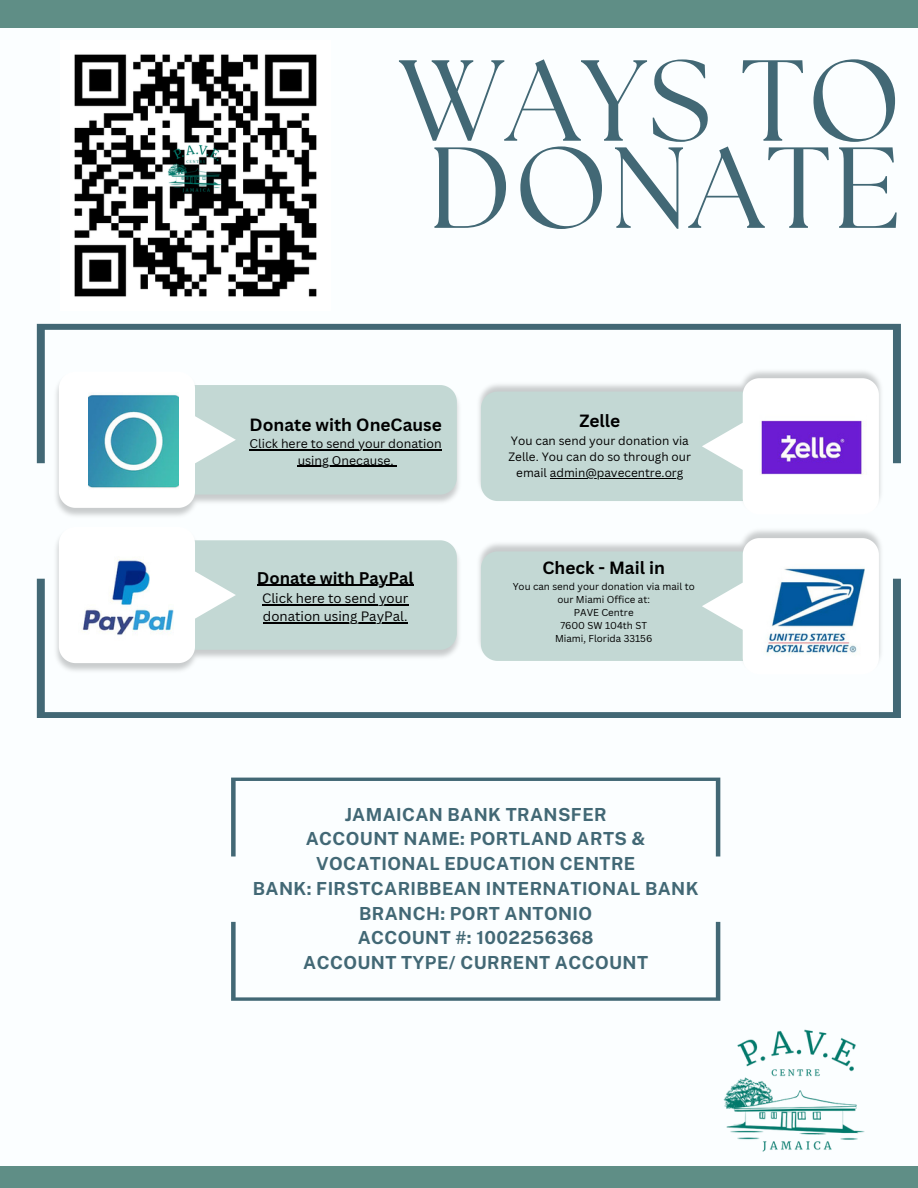
<style>
.page{position:relative;width:918px;height:1188px;background:#fbfeff}
.page>*{position:absolute;margin:0;border:0;box-sizing:border-box;transform-origin:0 0}
.t1{font:114.9px/87.2px "The Seasons";letter-spacing:.02em;color:#426875}
.t2{font:700 18px/24.8px "Public Sans";letter-spacing:.02em;color:#426875;text-align:center}
.t3{font:700 17.25px "Canva Sans";color:#000}
.t4{font:700 16.5px "Canva Sans";color:#000}
.t5{font:13.2px "Canva Sans";color:#000}
.t6{font:12.3px "Canva Sans";color:#000}
.t7{font:11.85px/15.8px "Canva Sans";color:#000;text-align:center}
.t8{font:9.75px/13px "Canva Sans";color:#000;text-align:center}
</style>
<div class="page">
<img style="left:74px;top:54px;width:243px;height:243px">
<svg style="left:231px;top:778px;width:489px;height:78px"></svg>
<svg style="left:231px;top:922px;width:489px;height:78px"></svg>
<svg style="left:37px;top:324px;width:864px;height:139px"></svg>
<svg style="left:37px;top:579px;width:864px;height:139px"></svg>
<img style="left:47px;top:365px;width:421px;height:151px">
<img style="left:469px;top:361px;width:422px;height:320px">
<svg style="left:481px;top:538px;width:398px;height:136px"></svg>
<svg style="left:481px;top:378px;width:398px;height:136px"></svg>
<img style="left:753px;top:399px;width:116px;height:93px">
<img style="left:757px;top:562px;width:107px;height:96px">
<svg style="left:59px;top:372px;width:398px;height:136px"></svg>
<img style="left:47px;top:540px;width:421px;height:140px">
<svg style="left:59px;top:540px;width:398px;height:123px"></svg>
<img style="left:72px;top:540px;width:110px;height:116px">
<hr style="left:257px;top:585px;width:157px;height:1px;background:#000">
<hr style="left:262px;top:604px;width:146px;height:1px;background:#000">
<hr style="left:263px;top:622px;width:145px;height:1px;background:#000">
<hr style="left:550px;top:478px;width:133px;height:1px;background:#000">
<img style="left:668px;top:959px;width:197px;height:193px">
<div style="left:0;top:0;width:918px;height:28px;background:#5f8e86"></div>
<div style="left:0;top:1166px;width:918px;height:22px;background:#5f8e86"></div>
<p class="t1" style="left:399px;top:65px;width:503px">WAYS TO<br>DONATE</p>
<p class="t3" style="left:250px;top:413px;width:194px">Donate with OneCause</p>
<h3 class="t6" style="left:250px;top:435px;width:194px">Click here to send your donation</h3>
<p class="t6" style="left:298px;top:452px;width:98px">using Onecause.</p>
<h3 class="t4" style="left:257px;top:566px;width:158px">Donate with PayPal</h3>
<p class="t5" style="left:262px;top:589px;width:148px">Click here to send your</p>
<h4 class="t5" style="left:263px;top:607px;width:146px">donation using PayPal.</h4>
<p class="t3" style="left:579px;top:409px;width:42px">Zelle</p>
<p class="t7" style="left:509px;top:433px;width:184px">You can send your donation via<br>Zelle. You can do so through our email admin@pavecentre.org</p>
<p class="t3" style="left:542px;top:556px;width:124px">Check - Mail in</p>
<p class="t8" style="left:513px;top:580px;width:184px">You can send your donation via mail to our Miami Office at:</p>
<p class="t8" style="left:574px;top:606px;width:61px">PAVE Centre</p>
<p class="t8" style="left:560px;top:619px;width:88px">7600 SW 104th ST</p>
<p class="t8" style="left:555px;top:632px;width:99px">Miami, Florida 33156</p>
<h2 class="t2" style="left:253px;top:802px;width:447px">JAMAICAN BANK TRANSFER<br>ACCOUNT NAME: PORTLAND ARTS &amp;<br>VOCATIONAL EDUCATION CENTRE<br>BANK: FIRSTCARIBBEAN INTERNATIONAL BANK<br>BRANCH: PORT ANTONIO<br>ACCOUNT #: 1002256368<br>ACCOUNT TYPE/ CURRENT ACCOUNT</h2>
</div>
